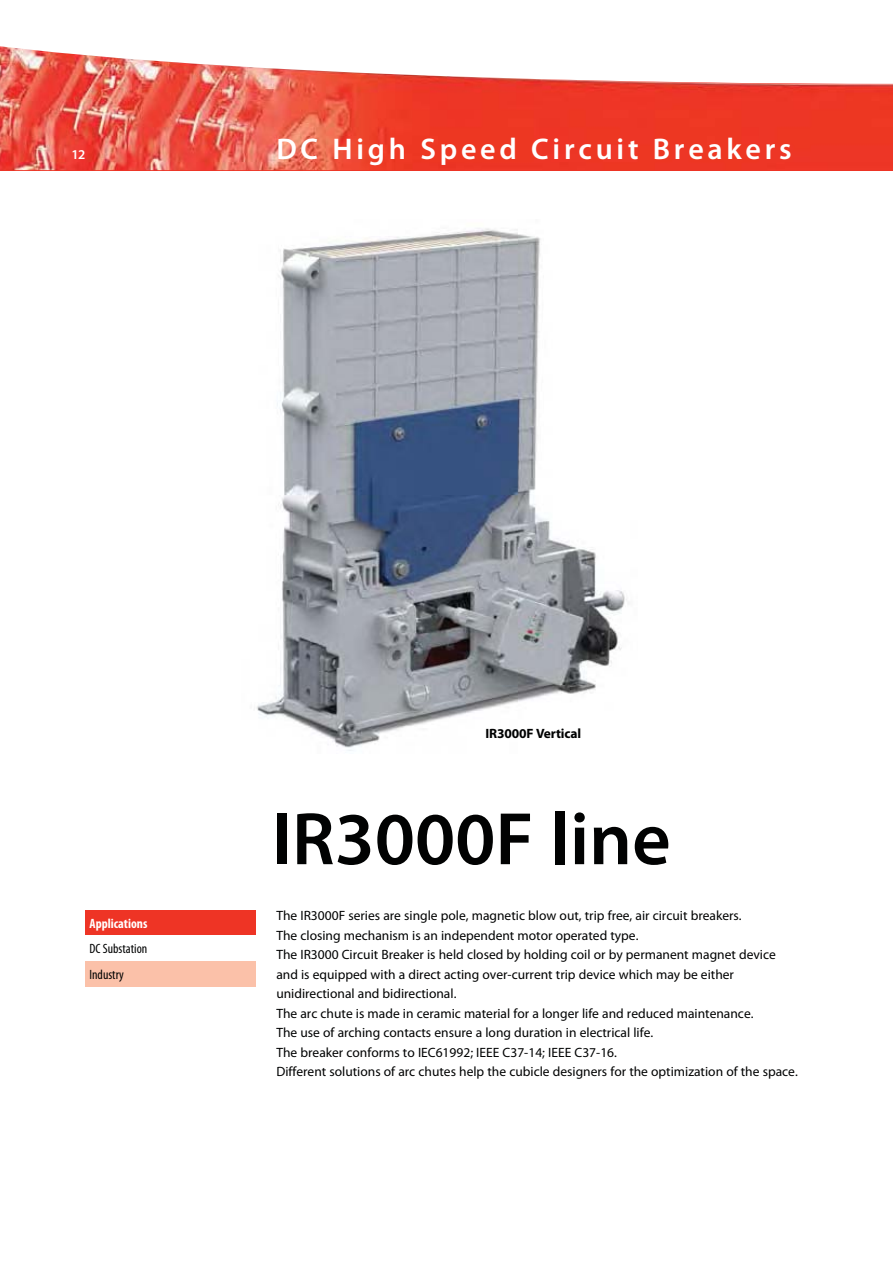
<style>
.page{position:relative;width:893px;height:1263px;background:#fff}
.page>*{position:absolute;margin:0;border:0;box-sizing:border-box;transform-origin:0 0}
.t1{font:600 75px "Myriad Pro";color:#010202}
.t2{font:600 30px "Myriad Pro";letter-spacing:.125em;color:#fff}
.t3{font:13.5px/19.5px "Myriad Pro";color:#010202}
.t4{font:condensed 13.5px/25.5px "Myriad Pro";color:#010202}
.t5{font:700 13.5px "Myriad Pro";letter-spacing:-.01em;color:#010202}
.t6{font:700 condensed 13.5px "Myriad Pro";color:#fff}
.t7{font:600 13.5px "Myriad Pro";color:#fff}
</style>
<div class="page">
<img style="left:0;top:84px;width:893px;height:86px">
<svg style="left:0;top:46px;width:893px;height:38px"></svg>
<div style="left:85px;top:910px;width:170px;height:26px;background:#ee3425"></div>
<div style="left:85px;top:961px;width:170px;height:26px;background:#fbc1a9"></div>
<img style="left:257px;top:228px;width:370px;height:523px">
<p class="t7" style="left:71px;top:149px;width:15px">12</p>
<h2 class="t2" style="left:276px;top:137px;width:517px">DC High Speed Circuit Breakers</h2>
<p class="t6" style="left:89px;top:915px;width:59px">Applications</p>
<p class="t4" style="left:89px;top:936px;width:59px">DC Substation<br>Industry</p>
<p class="t5" style="left:486px;top:729px;width:97px">IR3000F Vertical</p>
<h1 class="t1" style="left:272px;top:810px;width:400px">IR3000F line</h1>
<p class="t3" style="left:276px;top:907px;width:523px">The IR3000F series are single pole, magnetic blow out, trip free, air circuit breakers.<br>The closing mechanism is an independent motor operated type.<br>The IR3000 Circuit Breaker is held closed by holding coil or by permanent magnet device and is equipped with a direct acting over-current trip device which may be either unidirectional and bidirectional.<br>The arc chute is made in ceramic material for a longer life and reduced maintenance.<br>The use of arching contacts ensure a long duration in electrical life.<br>The breaker conforms to IEC61992; IEEE C37-14; IEEE C37-16.<br>Different solutions of arc chutes help the cubicle designers for the optimization of the space.</p>
</div>
